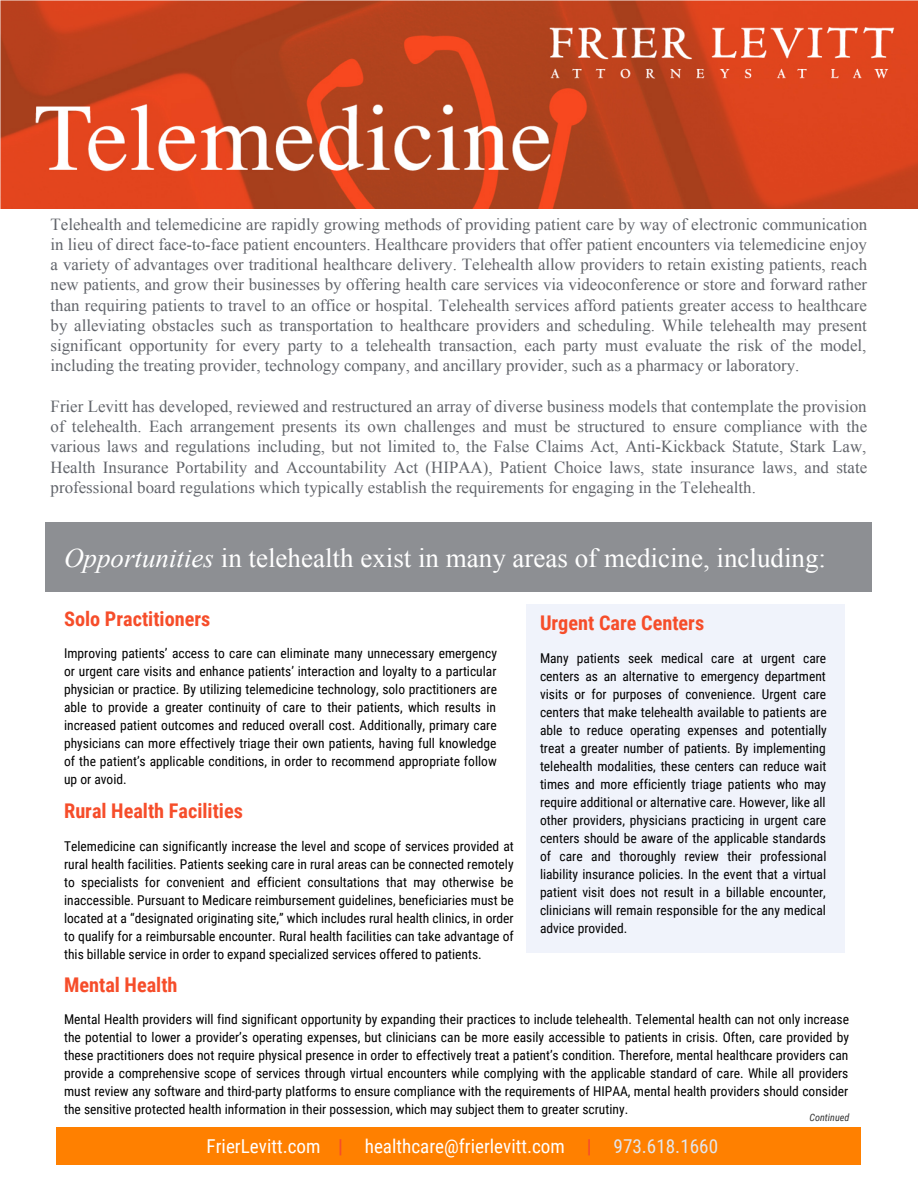
<style>
.page{position:relative;width:918px;height:1188px;background:#fff}
.page>*{position:absolute;margin:0;border:0;box-sizing:border-box;transform-origin:0 0}
.t1{font:27px "Times New Roman";color:#fff}
.t2{font:700 20.25px "Roboto Condensed";color:#f64d2a}
.t3{font:19.2px "Roboto Condensed";color:#fff}
.t4{font:16.8px/20.2px "Times New Roman";color:#61646a;text-align:justify}
.t5{font:13.5px/18px "Roboto Condensed";color:#000;text-align:justify}
.t6{font:italic 10.2px "Roboto Condensed";color:#333}
.s1{font-style:italic}
.s2{font-weight:700;color:#f64d2a}
.s3{color:#e2e6ed}
</style>
<div class="page">
<div style="left:527px;top:604px;width:318px;height:349px;background:#f0f3fb"></div>
<div style="left:56px;top:1127px;width:805px;height:37px;background:#ff8000"></div>
<img style="left:0;top:0;width:918px;height:209px">
<div style="left:45px;top:522px;width:827px;height:70px;background:#8d8f93"></div>
<p class="t4" style="left:51px;top:213px;width:818px">Telehealth and telemedicine are rapidly growing methods of providing patient care by way of electronic communication in lieu of direct face-to-face patient encounters. Healthcare providers that offer patient encounters via telemedicine enjoy a variety of advantages over traditional healthcare delivery. Telehealth allow providers to retain existing patients, reach new patients, and grow their businesses by offering health care services via videoconference or store and forward rather than requiring patients to travel to an office or hospital. Telehealth services afford patients greater access to healthcare by alleviating obstacles such as transportation to healthcare providers and scheduling. While telehealth may present significant opportunity for every party to a telehealth transaction, each party must evaluate the risk of the model, including the treating provider, technology company, and ancillary provider, such as a pharmacy or laboratory.</p>
<p class="t4" style="left:51px;top:396px;width:818px">Frier Levitt has developed, reviewed and restructured an array of diverse business models that contemplate the provision of telehealth. Each arrangement presents its own challenges and must be structured to ensure compliance with the various laws and regulations including, but not limited to, the False Claims Act, Anti-Kickback Statute, Stark Law, Health Insurance Portability and Accountability Act (HIPAA), Patient Choice laws, state insurance laws, and state professional board regulations which typically establish the requirements for engaging in the Telehealth.</p>
<h1 class="t1" style="left:64px;top:540px;width:763px"><span class="s1">Opportunities</span> in telehealth exist in many areas of medicine, including:</h1>
<h2 class="t2" style="left:64px;top:604px;width:148px">Solo Practitioners</h2>
<p class="t5" style="left:64px;top:644px;width:434px">Improving patients’ access to care can eliminate many unnecessary emergency or urgent care visits and enhance patients’ interaction and loyalty to a particular physician or practice. By utilizing telemedicine technology, solo practitioners are able to provide a greater continuity of care to their patients, which results in increased patient outcomes and reduced overall cost. Additionally, primary care physicians can more effectively triage their own patients, having full knowledge of the patient’s applicable conditions, in order to recommend appropriate follow up or avoid.</p>
<h2 class="t2" style="left:64px;top:796px;width:180px">Rural Health Facilities</h2>
<p class="t5" style="left:64px;top:836px;width:451px">Telemedicine can significantly increase the level and scope of services provided at rural health facilities. Patients seeking care in rural areas can be connected remotely to specialists for convenient and efficient consultations that may otherwise be inaccessible. Pursuant to Medicare reimbursement guidelines, beneficiaries must be located at a “designated originating site,” which includes rural health clinics, in order to qualify for a reimbursable encounter. Rural health facilities can take advantage of this billable service in order to expand specialized services offered to patients.</p>
<h2 class="t2" style="left:540px;top:609px;width:166px">Urgent Care Centers</h2>
<p class="t5" style="left:540px;top:648px;width:288px">Many patients seek medical care at urgent care centers as an alternative to emergency department visits or for purposes of convenience. Urgent care centers that make telehealth available to patients are able to reduce operating expenses and potentially treat a greater number of patients. By implementing telehealth modalities, these centers can reduce wait times and more efficiently triage patients who may require additional or alternative care. However, like all other providers, physicians practicing in urgent care centers should be aware of the applicable standards of care and thoroughly review their professional liability insurance policies. In the event that a virtual patient visit does not result in a billable encounter, clinicians will remain responsible for the any medical advice provided.</p>
<h2 class="t2" style="left:64px;top:971px;width:115px">Mental Health</h2>
<p class="t5" style="left:64px;top:1009px;width:787px">Mental Health providers will find significant opportunity by expanding their practices to include telehealth. Telemental health can not only increase the potential to lower a provider’s operating expenses, but clinicians can be more easily accessible to patients in crisis. Often, care provided by these practitioners does not require physical presence in order to effectively treat a patient’s condition. Therefore, mental healthcare providers can provide a comprehensive scope of services through virtual encounters while complying with the applicable standard of care. While all providers must review any software and third-party platforms to ensure compliance with the requirements of HIPAA, mental health providers should consider the sensitive protected health information in their possession, which may subject them to greater scrutiny.</p>
<p class="t6" style="left:810px;top:1110px;width:41px">Continued</p>
<h3 class="t3" style="left:207px;top:1133px;width:513px">FrierLevitt.com <span class="s2">|</span> healthcare@frierlevitt.com <span class="s2">|</span> <span class="s3">973.618.1660</span></h3>
</div>
